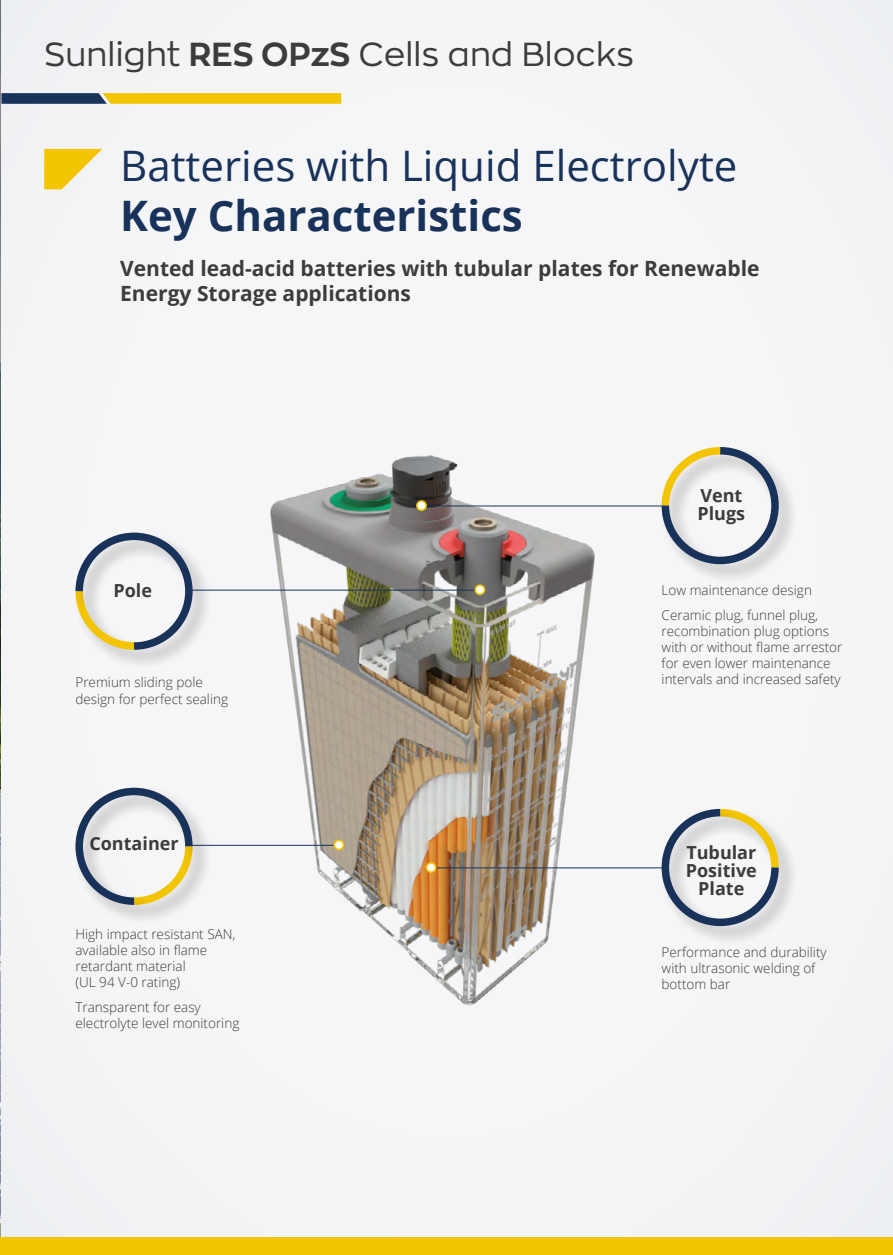
<style>
.page{position:relative;width:893px;height:1255px;background:#fff}
.page>*{position:absolute;margin:0;border:0;box-sizing:border-box;transform-origin:0 0}
.t1{font:42px/50.4px "Open Sans";color:#19325a}
.t2{font:33px "Zona Pro";letter-spacing:.01em;color:#3c3c3b}
.t3{font:700 21px/25.2px "Open Sans";color:#3c3c3b}
.t4{font:700 18px/18px "Open Sans";color:#3c3c3b;text-align:center}
.t5{font:300 13.5px/16.2px "Open Sans";color:#3c3c3b}
.s1{font-weight:700}
</style>
<div class="page">
<div style="left:2px;top:0;width:891px;height:1242px;background:#f5f5f7"></div>
<img style="left:250px;top:455px;width:371px;height:550px">
<hr style="left:188px;top:589px;width:292px;height:1px;background:#19325a">
<hr style="left:187px;top:844px;width:154px;height:1px;background:#19325a">
<hr style="left:431px;top:867px;width:234px;height:1px;background:#19325a">
<hr style="left:421px;top:505px;width:244px;height:1px;background:#19325a">
<div style="left:475px;top:585px;width:9px;height:9px;background:#fff;border-radius:50%"></div>
<div style="left:475px;top:584px;width:10px;height:11px;border:2px solid #f3c400;border-radius:50%"></div>
<div style="left:334px;top:840px;width:9px;height:9px;background:#fff;border-radius:50%"></div>
<div style="left:333px;top:839px;width:11px;height:11px;border:2px solid #f3c400;border-radius:50%"></div>
<div style="left:426px;top:862px;width:10px;height:10px;background:#fff;border-radius:50%"></div>
<div style="left:426px;top:862px;width:10px;height:10px;border:2px solid #f3c400;border-radius:50%"></div>
<div style="left:417px;top:501px;width:9px;height:9px;background:#fff;border-radius:50%"></div>
<div style="left:416px;top:500px;width:11px;height:11px;border:2px solid #f3c400;border-radius:50%"></div>
<div style="left:73px;top:529px;width:141px;height:141px;background:#000;opacity:.25"></div>
<svg style="left:73px;top:529px;width:123px;height:124px"></svg>
<div style="left:73px;top:784px;width:140px;height:141px;background:#000;opacity:.25"></div>
<svg style="left:73px;top:784px;width:123px;height:124px"></svg>
<div style="left:659px;top:806px;width:140px;height:141px;background:#000;opacity:.25"></div>
<svg style="left:658px;top:806px;width:124px;height:123px"></svg>
<div style="left:659px;top:445px;width:141px;height:140px;background:#000;opacity:.25"></div>
<svg style="left:658px;top:445px;width:124px;height:123px"></svg>
<svg style="left:1px;top:93px;width:340px;height:11px;background:#b49b24"></svg>
<svg style="left:44px;top:149px;width:58px;height:40px"></svg>
<img style="left:0;top:1191px;width:1px;height:46px">
<svg style="left:0;top:0;width:1px;height:1191px"></svg>
<div style="left:0;top:1237px;width:893px;height:17px;background:#f3c400"></div>
<p class="t2" style="left:45px;top:33px;width:591px">Sunlight <span class="s1">RES OPzS</span> Cells and Blocks</p>
<p class="t1" style="left:120px;top:139px;width:619px">Batteries with Liquid Electrolyte<br><span class="s1">Key Characteristics</span></p>
<p class="t3" style="left:120px;top:255px;width:641px">Vented lead-acid batteries with tubular plates for Renewable<br>Energy Storage applications</p>
<p class="t4" style="left:114px;top:581px;width:40px">Pole</p>
<p class="t5" style="left:75px;top:674px;width:154px">Premium sliding pole design for perfect sealing</p>
<p class="t4" style="left:89px;top:833px;width:91px">Container</p>
<p class="t5" style="left:75px;top:925px;width:161px">High impact resistant SAN, available also in flame retardant material<br>(UL 94 V-0 rating)</p>
<p class="t5" style="left:75px;top:998px;width:165px">Transparent for easy electrolyte level monitoring</p>
<p class="t4" style="left:697px;top:486px;width:49px;text-align:left">Vent<br>Plugs</p>
<p class="t5" style="left:662px;top:581px;width:152px">Low maintenance design</p>
<p class="t5" style="left:662px;top:606px;width:182px">Ceramic plug, funnel plug, recombination plug options with or without flame arrestor for even lower maintenance intervals and increased safety</p>
<p class="t4" style="left:686px;top:842px;width:73px">Tubular<br>Positive<br>Plate</p>
<p class="t5" style="left:662px;top:943px;width:167px">Performance and durability with ultrasonic welding of bottom bar</p>
</div>
